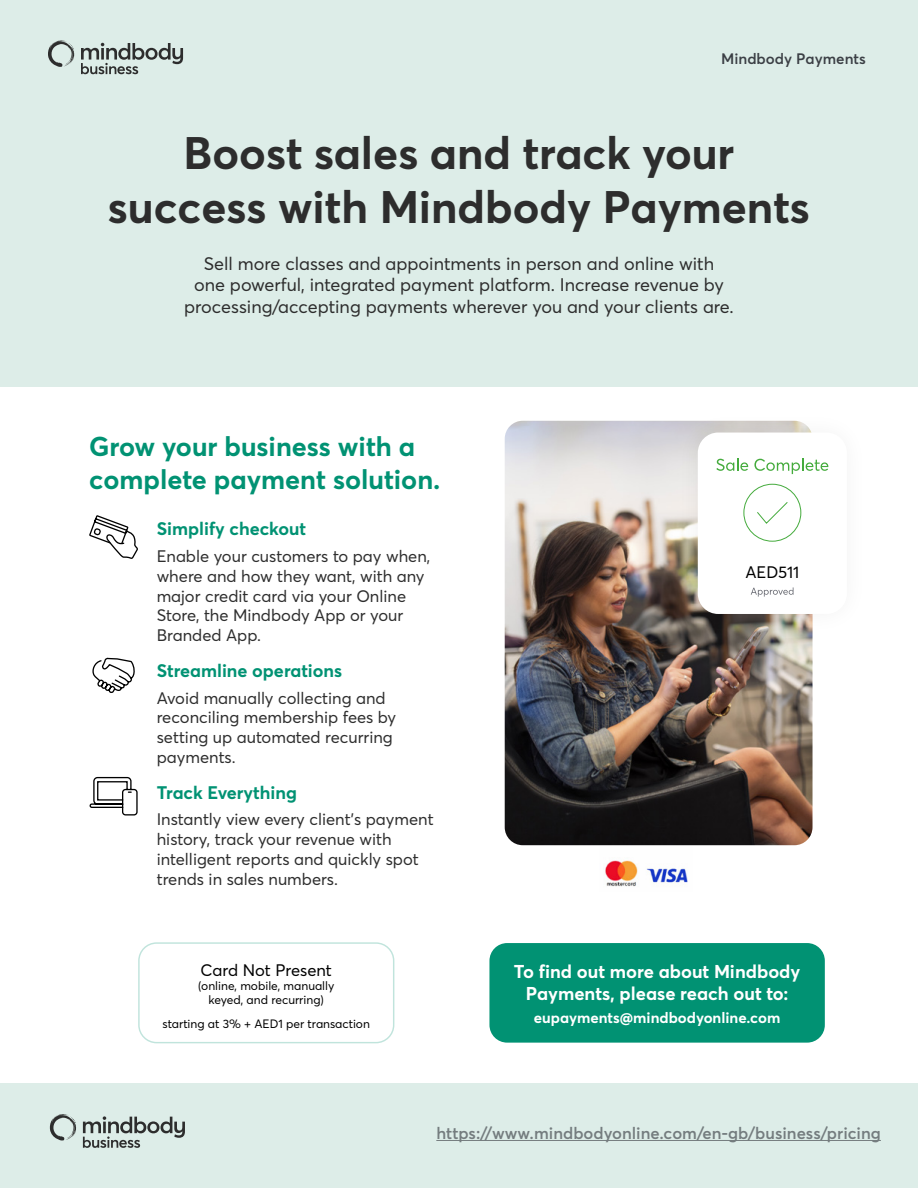
<style>
.page{position:relative;width:918px;height:1188px;background:#fff}
.page>*{position:absolute;margin:0;border:0;box-sizing:border-box;transform-origin:0 0}
.t1{font:700 45px/54px "Averta";color:#2d2d2d;text-align:center}
.t2{font:700 27px/32.4px "Averta";color:#019273}
.t3{font:700 18.3px/22px "Averta";color:#fff;text-align:center}
.t4{font:18px/21.6px "Averta";color:#2d2d2d;text-align:center}
.t5{font:700 18px "Averta";color:#019273}
.t6{font:16.5px/19.8px "Averta";color:#2e2e2e}
.t7{font:600 16.5px "Averta";color:#3b3f45}
.t8{font:16.5px "Averta";color:#000}
.t9{font:700 15px "Averta";color:#fff}
.t10{font:600 15px "Averta";color:#3b3f45}
.t11{font:12px/14.4px "Averta";color:#000;text-align:center}
</style>
<div class="page">
<div style="left:0;top:0;width:918px;height:386px;background:#ddede8"></div>
<img style="left:605px;top:860px;width:83px;height:27px">
<img style="left:505px;top:421px;width:308px;height:424px">
<div style="left:675px;top:410px;width:195px;height:227px;background:#000;opacity:.06"></div>
<div style="left:698px;top:433px;width:149px;height:181px;background:#fff;border-radius:20px"></div>
<svg style="left:716px;top:458px;width:32px;height:13px"></svg>
<svg style="left:754px;top:458px;width:74px;height:16px"></svg>
<svg style="left:751px;top:587px;width:43px;height:10px"></svg>
<svg style="left:743px;top:483px;width:59px;height:59px"></svg>
<svg style="left:48px;top:40px;width:135px;height:34px"></svg>
<div style="left:0;top:1083px;width:918px;height:105px;background:#ddede8"></div>
<div style="left:138px;top:942px;width:256px;height:101px;border:1px solid #019273;border-radius:18px"></div>
<div style="left:489px;top:943px;width:336px;height:100px;background:#019273;border-radius:18px"></div>
<svg style="left:92px;top:658px;width:43px;height:35px"></svg>
<svg style="left:89px;top:515px;width:49px;height:44px"></svg>
<svg style="left:89px;top:776px;width:49px;height:40px"></svg>
<hr style="left:436px;top:1140px;width:445px;height:1px;background:#3b3f45">
<svg style="left:50px;top:1114px;width:135px;height:34px"></svg>
<p class="t10" style="left:721px;top:48px;width:146px">Mindbody Payments</p>
<h1 class="t1" style="left:108px;top:124px;width:704px">Boost sales and track your success with Mindbody Payments</h1>
<p class="t4" style="left:184px;top:252px;width:551px">Sell more classes and appointments in person and online with<br>one powerful, integrated payment platform. Increase revenue by processing/accepting payments wherever you and your clients are.</p>
<h2 class="t2" style="left:89px;top:429px;width:353px">Grow your business with a complete payment solution.</h2>
<p class="t5" style="left:157px;top:516px;width:151px">Simplify checkout</p>
<p class="t6" style="left:157px;top:546px;width:275px">Enable your customers to pay when, where and how they want, with any major credit card via your Online<br>Store, the Mindbody App or your<br>Branded App.</p>
<p class="t5" style="left:157px;top:658px;width:187px">Streamline operations</p>
<p class="t6" style="left:157px;top:687px;width:241px">Avoid manually collecting and reconciling membership fees by setting up automated recurring payments.</p>
<p class="t5" style="left:157px;top:780px;width:142px">Track Everything</p>
<p class="t6" style="left:157px;top:809px;width:278px">Instantly view every client’s payment history, track your revenue with intelligent reports and quickly spot trends in sales numbers.</p>
<p class="t8" style="left:201px;top:958px;width:133px">Card Not Present</p>
<p class="t11" style="left:198px;top:978px;width:138px">(online, mobile, manually keyed, and recurring)</p>
<p class="t11" style="left:163px;top:1016px;width:209px">starting at 3% + AED1 per transaction</p>
<p class="t8" style="left:745px;top:561px;width:55px">AED511</p>
<p class="t3" style="left:514px;top:960px;width:288px">To find out more about Mindbody<br>Payments, please reach out to:</p>
<p class="t9" style="left:534px;top:1007px;width:248px">eupayments@mindbodyonline.com</p>
<p class="t7" style="left:436px;top:1122px;width:446px">https://www.mindbodyonline.com/en-gb/business/pricing</p>
</div>
